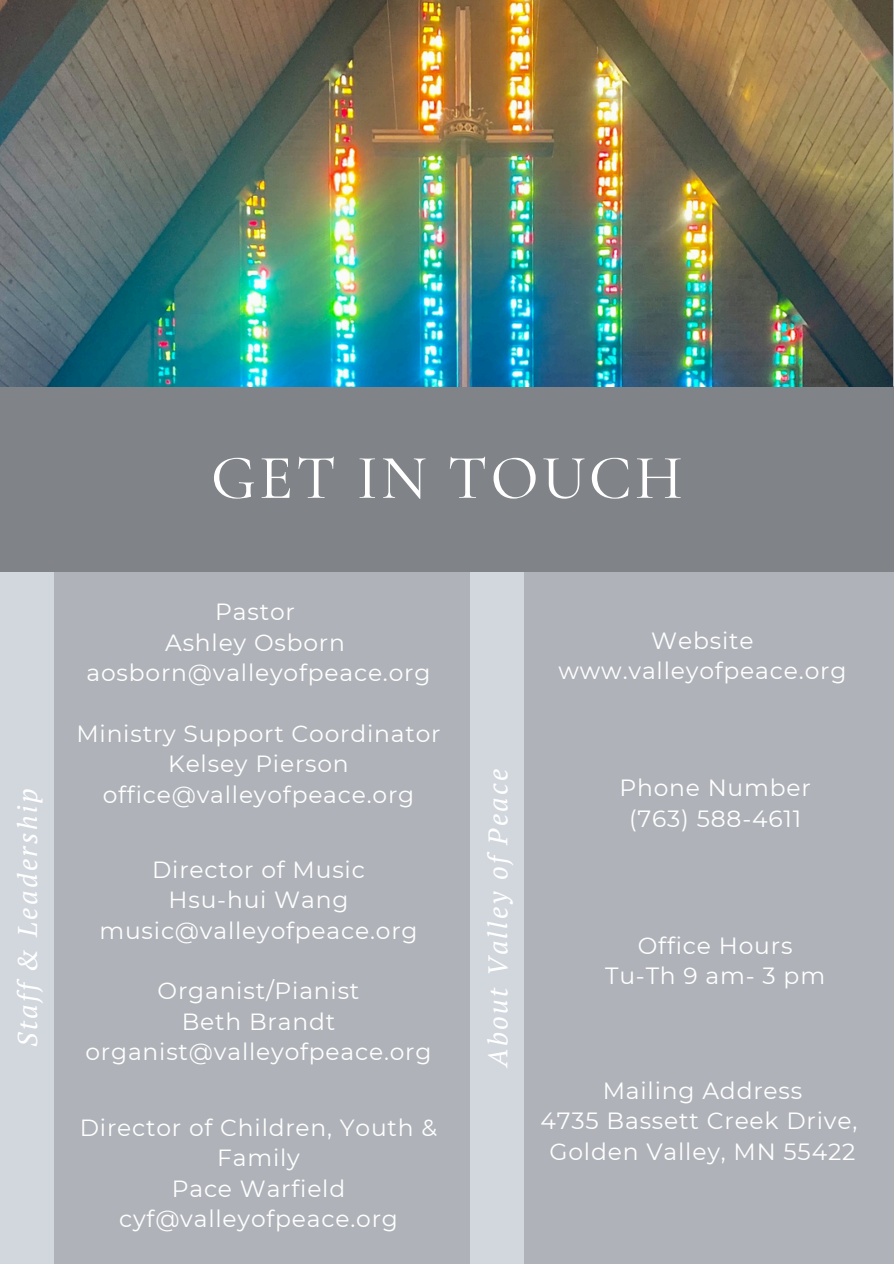
<style>
.page{position:relative;width:894px;height:1264px;background:#fff}
.page>*{position:absolute;margin:0;border:0;box-sizing:border-box;transform-origin:0 0}
.t1{font:500 63px "Cormorant Garamond";letter-spacing:.045em;color:#fff}
.t2{font:italic 27px "PT Serif";letter-spacing:.09em;color:#fff}
.t3{font:23.4px/30.3px "Montserrat";letter-spacing:.035em;color:#fff;text-align:center}
</style>
<div class="page">
<div style="left:0;top:0;width:893px;height:1263px;background:#afb3b9"></div>
<div style="left:0;top:386px;width:893px;height:186px;background:#808388"></div>
<div style="left:0;top:572px;width:54px;height:691px;background:#d2d7de"></div>
<img style="left:0;top:0;width:892px;height:387px">
<div style="left:470px;top:572px;width:54px;height:691px;background:#d2d7de"></div>
<h1 class="t1" style="left:211px;top:439px;width:473px">GET IN TOUCH</h1>
<p class="t2" style="left:9px;top:1046px;width:260px;rotate:-90deg">Staff&amp; Leadership</p>
<p class="t3" style="left:215px;top:596px;width:81px">Pastor</p>
<p class="t3" style="left:165px;top:627px;width:181px">Ashley Osborn</p>
<p class="t3" style="left:86px;top:657px;width:345px">aosborn@valleyofpeace.org</p>
<p class="t3" style="left:76px;top:718px;width:365px">Ministry Support Coordinator<br>Kelsey Pierson</p>
<p class="t3" style="left:103px;top:779px;width:313px">office@valleyofpeace.org</p>
<h2 class="t3" style="left:152px;top:854px;width:214px">Director of Music</h2>
<h2 class="t3" style="left:169px;top:884px;width:181px">Hsu-hui Wang</h2>
<p class="t3" style="left:99px;top:915px;width:319px">music@valleyofpeace.org</p>
<p class="t3" style="left:157px;top:975px;width:203px">Organist/Pianist</p>
<p class="t3" style="left:182px;top:1006px;width:155px">Beth Brandt</p>
<p class="t3" style="left:85px;top:1036px;width:347px">organist@valleyofpeace.org</p>
<p class="t3" style="left:80px;top:1112px;width:359px">Director of Children, Youth &amp;<br>Family</p>
<p class="t3" style="left:172px;top:1173px;width:175px">Pace Warfield</p>
<p class="t3" style="left:119px;top:1203px;width:280px">cyf@valleyofpeace.org</p>
<p class="t3" style="left:651px;top:625px;width:104px">Website</p>
<p class="t3" style="left:558px;top:655px;width:289px">www.valleyofpeace.org</p>
<p class="t2" style="left:479px;top:1067px;width:300px;rotate:-90deg">About Valley ofPeace</p>
<p class="t3" style="left:619px;top:772px;width:193px">Phone Number</p>
<p class="t3" style="left:629px;top:803px;width:174px">(763) 588-4611</p>
<p class="t3" style="left:637px;top:930px;width:156px">Office Hours</p>
<p class="t3" style="left:605px;top:960px;width:221px">Tu-Th 9 am- 3 pm</p>
<p class="t3" style="left:602px;top:1075px;width:201px">Mailing Address</p>
<p class="t3" style="left:540px;top:1105px;width:318px">4735 Bassett Creek Drive,</p>
<p class="t3" style="left:549px;top:1136px;width:307px">Golden Valley, MN 55422</p>
</div>
